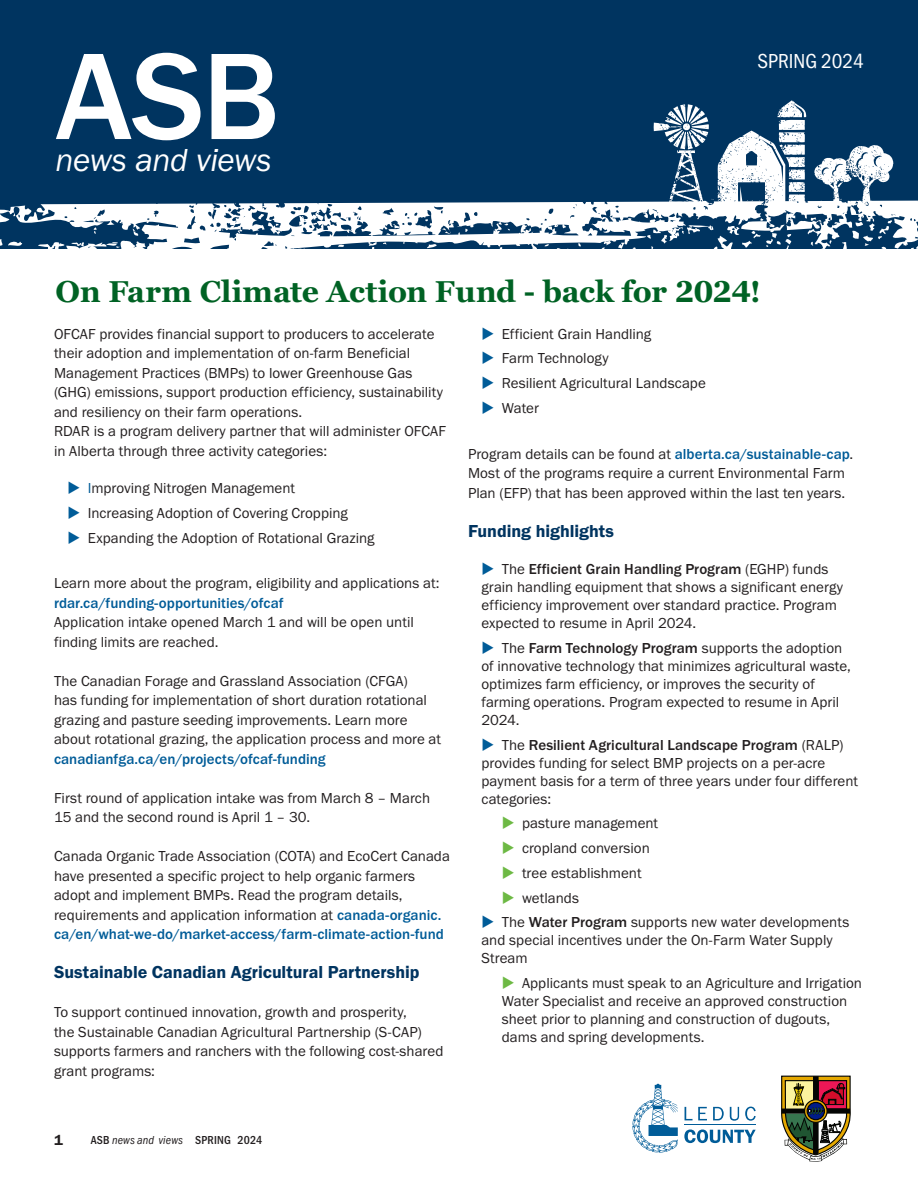
<style>
.page{position:relative;width:918px;height:1188px;background:#fff}
.page>*{position:absolute;margin:0;border:0;box-sizing:border-box;transform-origin:0 0}
.t1{font:500 127.5px "Franklin Gothic URW";color:#fff}
.t2{font:33px "Franklin Gothic URW Boo Ita";letter-spacing:-.01em;color:#fff}
.Headline{font:700 30px "Georgia Pro";letter-spacing:-.01em;color:#006224}
.t3{font:21px "Franklin Gothic URW Cond";color:#fff}
.t4{font:18px "Franklin Gothic URW Dem";letter-spacing:-.005em;color:#003460}
.t5{font:15px/19.5px "Franklin Gothic URW Boo";color:#231f20}
.t6{font:15px "Franklin Gothic URW Dem";color:#231f20}
.t7{font:500 12px "Franklin Gothic URW Cond";letter-spacing:.015em;color:#231f20}
.s1{color:#005c98}
.s2{font-family:"Franklin Gothic URW";font-weight:500;color:#005c98}
.s3{font-family:"Franklin Gothic URW";font-weight:500}
.s4{font-family:"Franklin Gothic URW Con Boo Ita";font-weight:400}
</style>
<div class="page">
<svg style="left:781px;top:1076px;width:70px;height:86px"></svg>
<svg style="left:632px;top:1084px;width:46px;height:69px"></svg>
<svg style="left:685px;top:1107px;width:22px;height:13px"></svg>
<svg style="left:713px;top:1107px;width:11px;height:13px"></svg>
<svg style="left:730px;top:1107px;width:9px;height:14px"></svg>
<svg style="left:745px;top:1107px;width:11px;height:14px"></svg>
<svg style="left:684px;top:1130px;width:72px;height:13px"></svg>
<hr style="left:684px;top:1125px;width:72px;height:1px;background:#005c98">
<div style="left:0;top:0;width:918px;height:248px;background:#003460"></div>
<svg style="left:653px;top:100px;width:265px;height:149px"></svg>
<svg style="left:0;top:201px;width:764px;height:48px;fill:#fff"></svg>
<svg style="left:363px;top:247px;width:12px;height:2px"></svg>
<svg style="left:324px;top:244px;width:20px;height:5px"></svg>
<svg style="left:557px;top:243px;width:24px;height:6px"></svg>
<svg style="left:0;top:238px;width:22px;height:10px"></svg>
<svg style="left:38px;top:227px;width:108px;height:22px"></svg>
<p class="t1" style="left:56px;top:18px;width:226px">ASB</p>
<p class="t2" style="left:56px;top:139px;width:218px">news and views</p>
<p class="t3" style="left:758px;top:46px;width:108px">SPRING 2024</p>
<p class="Headline" style="left:56px;top:275px;width:707px">On Farm Climate Action Fund - back for 2024!</p>
<p class="t5" style="left:54px;top:323px;width:390px">OFCAF provides financial support to producers to accelerate their adoption and implementation of on-farm Beneficial Management Practices (BMPs) to lower Greenhouse Gas (GHG) emissions, support production efficiency, sustainability and resiliency on their farm operations.</p>
<p class="t5" style="left:54px;top:421px;width:394px">RDAR is a program delivery partner that will administer OFCAF in Alberta through three activity categories:</p>
<p class="t5" style="left:88px;top:478px;width:209px"><span class="s1">I</span>mproving Nitrogen Management</p>
<p class="t5" style="left:88px;top:503px;width:262px">Increasing Adoption of Covering Cropping</p>
<p class="t5" style="left:88px;top:527px;width:288px">Expanding the Adoption of Rotational Grazing</p>
<p class="t5" style="left:54px;top:573px;width:387px">Learn more about the program, eligibility and applications at: <span class="s2">rdar.ca/funding-opportunities/ofcaf</span></p>
<p class="t5" style="left:54px;top:612px;width:361px">Application intake opened March 1 and will be open until finding limits are reached.</p>
<p class="t5" style="left:54px;top:671px;width:389px">The Canadian Forage and Grassland Association (CFGA)<br>has funding for implementation of short duration rotational grazing and pasture seeding improvements. Learn more about rotational grazing, the application process and more at <span class="s2">canadianfga.ca/en/projects/ofcaf-funding</span></p>
<p class="t5" style="left:54px;top:788px;width:378px">First round of application intake was from March 8 – March<br>15 and the second round is April 1 – 30.</p>
<p class="t5" style="left:54px;top:846px;width:397px">Canada Organic Trade Association (COTA) and EcoCert Canada have presented a specific project to help organic farmers adopt and implement BMPs. Read the program details, requirements and application information at <span class="s2">canada-organic. ca/en/what-we-do/market-access/farm-climate-action-fund</span></p>
<p class="t4" style="left:54px;top:961px;width:367px">Sustainable Canadian Agricultural Partnership</p>
<p class="t5" style="left:54px;top:1002px;width:391px">To support continued innovation, growth and prosperity,<br>the Sustainable Canadian Agricultural Partnership (S-CAP) supports farmers and ranchers with the following cost-shared grant programs:</p>
<p class="t5" style="left:502px;top:323px;width:151px">Efficient Grain Handling</p>
<p class="t5" style="left:502px;top:348px;width:109px">Farm Technology</p>
<p class="t5" style="left:502px;top:373px;width:206px">Resilient Agricultural Landscape</p>
<p class="t5" style="left:502px;top:398px;width:39px">Water</p>
<p class="t5" style="left:468px;top:443px;width:387px">Program details can be found at <span class="s2">alberta.ca/sustainable-cap</span>.<br>Most of the programs require a current Environmental Farm<br>Plan (EFP) that has been approved within the last ten years.</p>
<p class="t4" style="left:468px;top:519px;width:148px">Funding highlights</p>
<p class="t5" style="left:482px;top:560px;width:363px;line-height:18px;text-indent:20px">The <span class="s3">Efficient Grain Handling Program</span> (EGHP) funds grain handling equipment that shows a significant energy efficiency improvement over standard practice. Program expected to resume in April 2024.</p>
<p class="t5" style="left:482px;top:638px;width:371px;line-height:18px;text-indent:20px">The <span class="s3">Farm Technology Program</span> supports the adoption of innovative technology that minimizes agricultural waste, optimizes farm efficiency, or improves the security of farming operations. Program expected to resume in April 2024.</p>
<p class="t5" style="left:482px;top:735px;width:378px;line-height:18px;text-indent:20px">The <span class="s3">Resilient Agricultural Landscape Program</span> (RALP) provides funding for select BMP projects on a per-acre payment basis for a term of three years under four different categories:</p>
<p class="t5" style="left:522px;top:813px;width:138px">pasture management</p>
<p class="t5" style="left:522px;top:838px;width:129px">cropland conversion</p>
<p class="t5" style="left:522px;top:863px;width:121px">tree establishment</p>
<p class="t5" style="left:522px;top:887px;width:59px">wetlands</p>
<p class="t5" style="left:482px;top:913px;width:369px;line-height:18px;text-indent:20px">The <span class="s3">Water Program</span> supports new water developments and special incentives under the On-Farm Water Supply<br>Stream</p>
<p class="t5" style="left:502px;top:974px;width:362px;line-height:18px;text-indent:20px">Applicants must speak to an Agriculture and Irrigation Water Specialist and receive an approved construction sheet prior to planning and construction of dugouts, dams and spring developments.</p>
<p class="t6" style="left:54px;top:1130px;width:10px">1</p>
<p class="t7" style="left:91px;top:1131px;width:173px">ASB <span class="s4">news and views</span> SPRING 2024</p>
</div>
